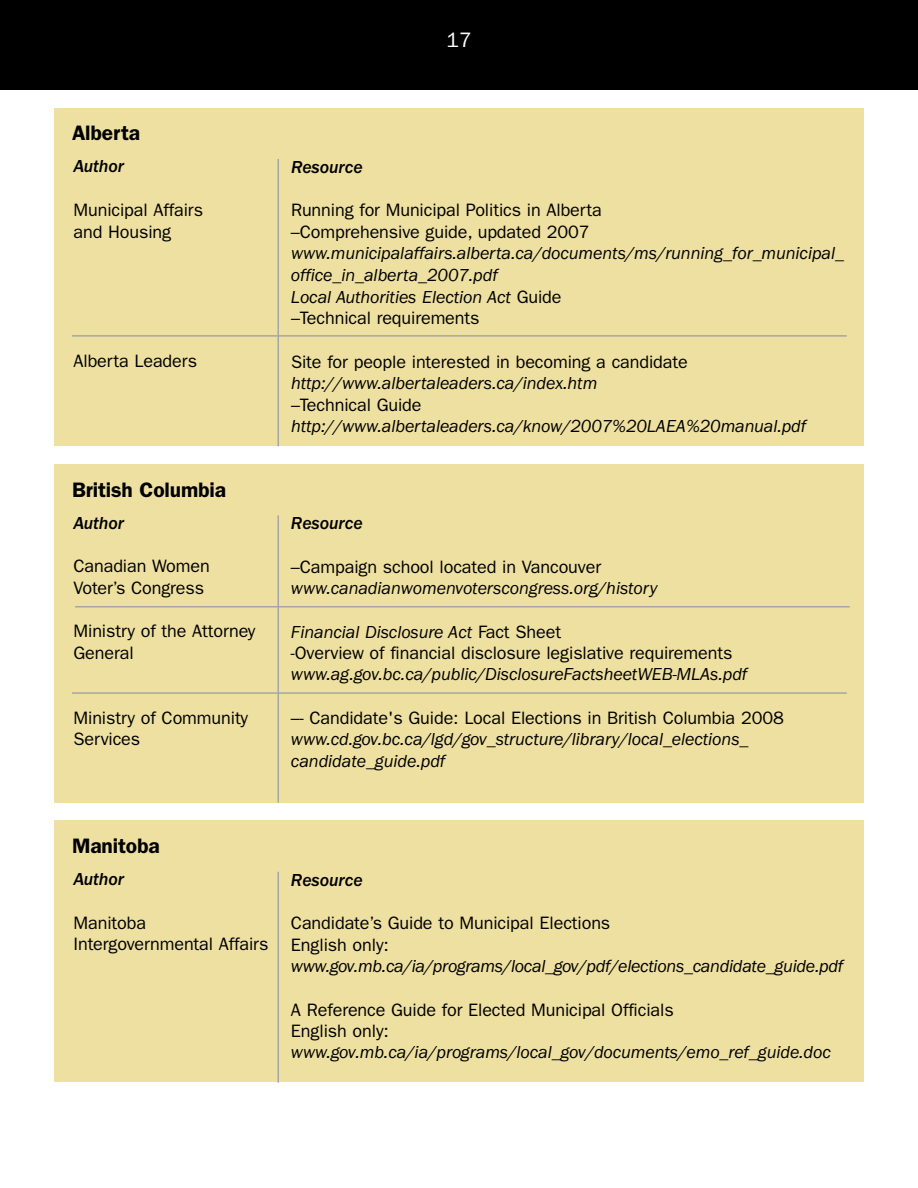
<style>
.page{position:relative;width:918px;height:1188px;background:#fff}
.page>*{position:absolute;margin:0;border:0;box-sizing:border-box;transform-origin:0 0}
.t1{font:600 21px "Franklin Gothic";letter-spacing:-.005em;color:#000}
.t2{font:21px "Franklin Gothic";color:#fff}
.t3{font:18px/21.6px "Franklin Gothic";letter-spacing:-.005em;color:#000}
.t4{font:italic 18px/21.8px "Franklin Gothic";letter-spacing:-.005em;color:#000}
.t5{font:italic 500 18px "Franklin Gothic";letter-spacing:-.005em;color:#000}
.s1{font-style:normal}
.s2{font-style:italic}
</style>
<div class="page">
<div style="left:1px;top:0;width:917px;height:90px;background:#000"></div>
<div style="left:54px;top:108px;width:810px;height:338px;background:#eee0a1"></div>
<hr style="left:72px;top:335px;width:775px;height:2px;background:#a6a6a6">
<hr style="left:278px;top:159px;width:1px;height:287px;background:#a6a6a6">
<div style="left:54px;top:464px;width:810px;height:339px;background:#eee0a1"></div>
<hr style="left:72px;top:692px;width:775px;height:2px;background:#a6a6a6">
<hr style="left:75px;top:606px;width:775px;height:2px;background:#a6a6a6">
<hr style="left:278px;top:515px;width:1px;height:288px;background:#a6a6a6">
<div style="left:54px;top:821px;width:810px;height:261px;background:#eee0a1"></div>
<hr style="left:278px;top:872px;width:1px;height:211px;background:#a6a6a6">
<p class="t2" style="left:446px;top:32px;width:27px">17</p>
<p class="t1" style="left:72px;top:126px;width:70px">Alberta</p>
<p class="t5" style="left:74px;top:160px;width:52px">Author</p>
<p class="t3" style="left:74px;top:200px;width:131px">Municipal Affairs and Housing</p>
<p class="t3" style="left:74px;top:352px;width:125px">Alberta Leaders</p>
<p class="t1" style="left:72px;top:482px;width:156px">British Columbia</p>
<p class="t5" style="left:74px;top:517px;width:52px">Author</p>
<p class="t3" style="left:73px;top:557px;width:138px">Canadian Women<br>Voter’s Congress</p>
<p class="t3" style="left:73px;top:622px;width:184px">Ministry of the Attorney<br>General</p>
<p class="t3" style="left:73px;top:708px;width:176px">Ministry of Community<br>Services</p>
<p class="t5" style="left:291px;top:161px;width:73px">Resource</p>
<p class="t3" style="left:291px;top:201px;width:312px">Running for Municipal Politics in Alberta –Comprehensive guide, updated 2007</p>
<p class="t4" style="left:291px;top:244px;width:555px">www.municipalaffairs.alberta.ca/documents/ms/running_for_municipal_ office_in_alberta_2007.pdf<br>Local Authorities Election Act <span class="s1">Guide<br>–Technical requirements</span></p>
<p class="t3" style="left:291px;top:352px;width:398px">Site for people interested in becoming a candidate</p>
<p class="t4" style="left:291px;top:374px;width:308px">http://www.albertaleaders.ca/index.htm</p>
<p class="t3" style="left:291px;top:395px;width:132px">–Technical Guide</p>
<p class="t4" style="left:291px;top:417px;width:517px">http://www.albertaleaders.ca/know/2007%20LAEA%20manual.pdf</p>
<p class="t5" style="left:291px;top:517px;width:73px">Resource</p>
<p class="t3" style="left:291px;top:557px;width:312px">–Campaign school located in Vancouver</p>
<p class="t4" style="left:291px;top:579px;width:368px">www.canadianwomenvoterscongress.org/history</p>
<p class="t3" style="left:291px;top:622px;width:443px"><span class="s2">Financial Disclosure Act</span> Fact Sheet<br>-Overview of financial disclosure legislative requirements</p>
<p class="t4" style="left:291px;top:665px;width:458px">www.ag.gov.bc.ca/public/DisclosureFactsheetWEB-MLAs.pdf</p>
<p class="t3" style="left:291px;top:709px;width:494px">–- Candidate's Guide: Local Elections in British Columbia 2008</p>
<p class="t4" style="left:291px;top:730px;width:459px">www.cd.gov.bc.ca/lgd/gov_structure/library/local_elections_ candidate_guide.pdf</p>
<p class="t1" style="left:72px;top:839px;width:89px">Manitoba</p>
<p class="t5" style="left:74px;top:873px;width:52px">Author</p>
<p class="t3" style="left:74px;top:913px;width:197px">Manitoba<br>Intergovernmental Affairs</p>
<p class="t5" style="left:291px;top:874px;width:73px">Resource</p>
<p class="t3" style="left:291px;top:914px;width:321px">Candidate’s Guide to Municipal Elections<br>English only:</p>
<p class="t4" style="left:291px;top:957px;width:554px">www.gov.mb.ca/ia/programs/local_gov/pdf/elections_candidate_guide.pdf</p>
<p class="t3" style="left:291px;top:1000px;width:384px">A Reference Guide for Elected Municipal Officials<br>English only:</p>
<p class="t4" style="left:291px;top:1043px;width:542px">www.gov.mb.ca/ia/programs/local_gov/documents/emo_ref_guide.doc</p>
</div>
